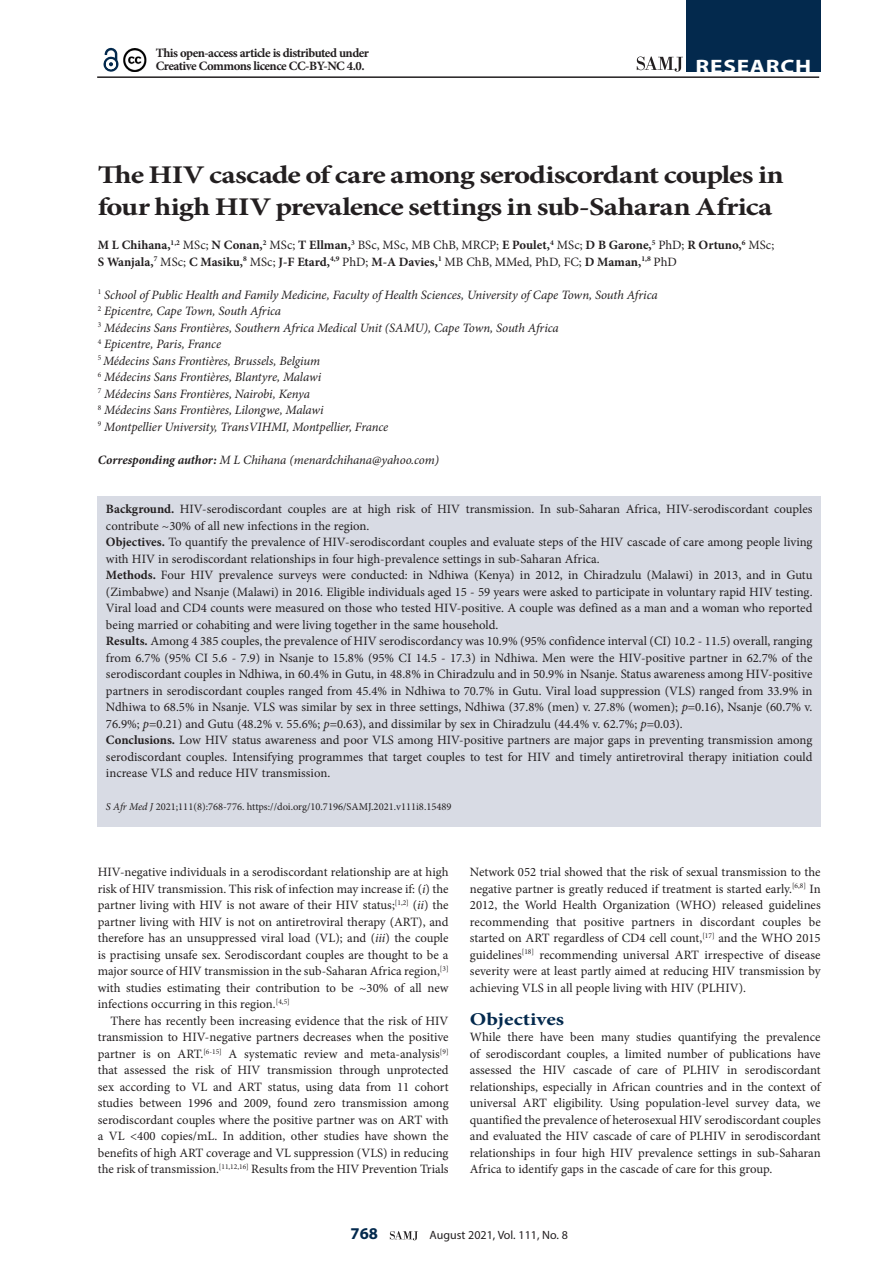
<style>
.page{position:relative;width:893px;height:1263px;background:#fff}
.page>*{position:absolute;margin:0;border:0;box-sizing:border-box;transform-origin:0 0}
.A_HEAD{font:700 25.5px/31.5px "Minion Pro";letter-spacing:-.025em;color:#231f20;scale:1.2 1}
.t1{font:700 19.5px "Myriad Pro";letter-spacing:.03em;color:#fff;scale:1.2 1}
.B_HEAD{font:700 18px "Minion Pro";color:#03294d;scale:1.2 1}
.t2{font:700 16.5px "Myriad Pro";color:#03294d}
.BODY_TEXT_1ST_PARAGR{font:12.75px/16.5px "Minion Pro";color:#231f20;text-align:justify}
.BODY_TEXT_INDENT{font:12.75px/16.5px "Minion Pro";color:#231f20;text-align:justify}
.AUTHORS_DETAILS{font:italic 12.75px "Minion Pro";letter-spacing:-.01em;color:#231f20}
.AUTHORS_NAME{font:700 12.75px/16.5px "Minion Pro";color:#231f20}
.BODY_TEXT_1ST_PARAGR-2{font:700 12.75px/13.5px "Minion Pro";letter-spacing:-.04em;color:#231f20}
.CORRESPONDING_AUTHOR{font:italic 12.75px "Minion Pro";letter-spacing:-.005em;color:#231f20}
.t3{font:12px "Myriad Pro";color:#231f20}
.CITELINE{font:10.5px "Minion Pro";color:#231f20}
.s1{font-weight:400}
.s2{font-weight:700}
.s3{font-style:italic}
</style>
<div class="page">
<svg style="left:390px;top:1231px;width:28px;height:9px"></svg>
<hr style="left:97px;top:76px;width:722px;height:2px;background:#231f20">
<div style="left:686px;top:0;width:135px;height:72px;background:#03294d"></div>
<svg style="left:637px;top:57px;width:46px;height:15px"></svg>
<svg style="left:103px;top:47px;width:16px;height:25px"></svg>
<img style="left:123px;top:48px;width:24px;height:23px">
<div style="left:97px;top:497px;width:724px;height:330px;background:#d8dbe4"></div>
<p class="BODY_TEXT_1ST_PARAGR-2" style="left:156px;top:46px;width:215px">This open-access article is distributed under<br>Creative Commons licence CC-BY-NC 4.0.</p>
<h2 class="t1" style="left:696px;top:54px;width:98px">RESEARCH</h2>
<h1 class="A_HEAD" style="left:98px;top:159px;width:573px">The HIV cascade of care among serodiscordant couples in four high HIV prevalence settings in sub-Saharan Africa</h1>
<p class="AUTHORS_NAME" style="left:98px;top:237px;width:678px">M L Chihana,<sup>1,2</sup> <span class="s1">MSc;</span> N Conan,<sup>2</sup> <span class="s1">MSc;</span> T Ellman,<sup>3</sup> <span class="s1">BSc, MSc, MB ChB, MRCP;</span> E Poulet,<sup>4</sup> <span class="s1">MSc;</span> D B Garone,<sup>5</sup> <span class="s1">PhD;</span> R Ortuno,<sup>6</sup> <span class="s1">MSc;<br></span>S Wanjala,<sup>7</sup> <span class="s1">MSc;</span> C Masiku,<sup>8</sup> <span class="s1">MSc;</span> J-F Etard,<sup>4,9</sup> <span class="s1">PhD;</span> M-A Davies,<sup>1</sup> <span class="s1">MB ChB, MMed, PhD, FC;</span> D Maman,<sup>1,8</sup> <span class="s1">PhD</span></p>
<p class="AUTHORS_DETAILS" style="left:98px;top:286px;width:561px"><sup>1</sup> School of Public Health and Family Medicine, Faculty of Health Sciences, University of Cape Town, South Africa</p>
<p class="AUTHORS_DETAILS" style="left:98px;top:302px;width:185px"><sup>2</sup> Epicentre, Cape Town, South Africa</p>
<p class="AUTHORS_DETAILS" style="left:98px;top:319px;width:462px"><sup>3</sup> Médecins Sans Frontières, Southern Africa Medical Unit (SAMU), Cape Town, South Africa</p>
<p class="AUTHORS_DETAILS" style="left:98px;top:335px;width:125px"><sup>4</sup> Epicentre, Paris, France</p>
<p class="AUTHORS_DETAILS" style="left:98px;top:352px;width:224px"><sup>5</sup> Médecins Sans Frontières, Brussels, Belgium</p>
<p class="AUTHORS_DETAILS" style="left:98px;top:368px;width:225px"><sup>6</sup> Médecins Sans Frontières, Blantyre, Malawi</p>
<p class="AUTHORS_DETAILS" style="left:98px;top:385px;width:214px"><sup>7</sup> Médecins Sans Frontières, Nairobi, Kenya</p>
<p class="AUTHORS_DETAILS" style="left:98px;top:401px;width:227px"><sup>8</sup> Médecins Sans Frontières, Lilongwe, Malawi</p>
<p class="AUTHORS_DETAILS" style="left:98px;top:418px;width:292px"><sup>9</sup> Montpellier University, TransVIHMI, Montpellier, France</p>
<p class="CORRESPONDING_AUTHOR" style="left:98px;top:451px;width:343px"><span class="s2">Corresponding author:</span> M L Chihana (menardchihana@yahoo.com)</p>
<p class="BODY_TEXT_1ST_PARAGR" style="left:106px;top:501px;width:708px"><span class="s2">Background.</span> HIV-serodiscordant couples are at high risk of HIV transmission. In sub-Saharan Africa, HIV-serodiscordant couples contribute ~30% of all new infections in the region.</p>
<p class="BODY_TEXT_1ST_PARAGR" style="left:106px;top:534px;width:708px"><span class="s2">Objectives.</span> To quantify the prevalence of HIV-serodiscordant couples and evaluate steps of the HIV cascade of care among people living with HIV in serodiscordant relationships in four high-prevalence settings in sub-Saharan Africa.</p>
<p class="BODY_TEXT_1ST_PARAGR" style="left:106px;top:567px;width:708px"><span class="s2">Methods.</span> Four HIV prevalence surveys were conducted: in Ndhiwa (Kenya) in 2012, in Chiradzulu (Malawi) in 2013, and in Gutu (Zimbabwe) and Nsanje (Malawi) in 2016. Eligible individuals aged 15 - 59 years were asked to participate in voluntary rapid HIV testing.<br>Viral load and CD4 counts were measured on those who tested HIV-positive. A couple was defined as a man and a woman who reported being married or cohabiting and were living together in the same household.</p>
<p class="BODY_TEXT_1ST_PARAGR" style="left:106px;top:633px;width:708px"><span class="s2">Results.</span> Among 4 385 couples, the prevalence of HIV serodiscordancy was 10.9% (95% confidence interval (CI) 10.2 - 11.5) overall, ranging from 6.7% (95% CI 5.6 - 7.9) in Nsanje to 15.8% (95% CI 14.5 - 17.3) in Ndhiwa. Men were the HIV-positive partner in 62.7% of the serodiscordant couples in Ndhiwa, in 60.4% in Gutu, in 48.8% in Chiradzulu and in 50.9% in Nsanje. Status awareness among HIV-positive partners in serodiscordant couples ranged from 45.4% in Ndhiwa to 70.7% in Gutu. Viral load suppression (VLS) ranged from 33.9% in Ndhiwa to 68.5% in Nsanje. VLS was similar by sex in three settings, Ndhiwa (37.8% (men) v. 27.8% (women); <span class="s3">p</span>=0.16), Nsanje (60.7% v.<br>76.9%; <span class="s3">p</span>=0.21) and Gutu (48.2% v. 55.6%; <span class="s3">p</span>=0.63), and dissimilar by sex in Chiradzulu (44.4% v. 62.7%; <span class="s3">p</span>=0.03).</p>
<p class="BODY_TEXT_1ST_PARAGR" style="left:106px;top:732px;width:708px"><span class="s2">Conclusions.</span> Low HIV status awareness and poor VLS among HIV-positive partners are major gaps in preventing transmission among serodiscordant couples. Intensifying programmes that target couples to test for HIV and timely antiretroviral therapy initiation could increase VLS and reduce HIV transmission.</p>
<p class="CITELINE" style="left:106px;top:800px;width:347px"><span class="s3">S Afr Med J</span> 2021;111(8):768-776. https://doi.org/10.7196/SAMJ.2021.v111i8.15489</p>
<p class="BODY_TEXT_1ST_PARAGR" style="left:98px;top:864px;width:352px">HIV-negative individuals in a serodiscordant relationship are at high risk of HIV transmission. This risk of infection may increase if: (<span class="s3">i</span>) the partner living with HIV is not aware of their HIV status;<sup>[1,2]</sup> (<span class="s3">ii</span>) the partner living with HIV is not on antiretroviral therapy (ART), and therefore has an unsuppressed viral load (VL); and (<span class="s3">iii</span>) the couple is practising unsafe sex. Serodiscordant couples are thought to be a major source of HIV transmission in the sub-Saharan Africa region,<sup>[3] </sup>with studies estimating their contribution to be ~30% of all new infections occurring in this region.<sup>[4,5]</sup></p>
<p class="BODY_TEXT_INDENT" style="left:98px;top:1012px;width:352px;text-indent:13px">There has recently been increasing evidence that the risk of HIV transmission to HIV-negative partners decreases when the positive partner is on ART.<sup>[6-15]</sup> A systematic review and meta-analysis<sup>[9] </sup>that assessed the risk of HIV transmission through unprotected sex according to VL and ART status, using data from 11 cohort studies between 1996 and 2009, found zero transmission among serodiscordant couples where the positive partner was on ART with a VL &lt;400 copies/mL. In addition, other studies have shown the benefits of high ART coverage and VL suppression (VLS) in reducing the risk of transmission.<sup>[11,12,16]</sup> Results from the HIV Prevention Trials</p>
<p class="BODY_TEXT_INDENT" style="left:470px;top:864px;width:352px">Network 052 trial showed that the risk of sexual transmission to the negative partner is greatly reduced if treatment is started early.<sup>[6,8]</sup> In 2012, the World Health Organization (WHO) released guidelines recommending that positive partners in discordant couples be started on ART regardless of CD4 cell count,<sup>[17]</sup> and the WHO 2015 guidelines<sup>[18]</sup> recommending universal ART irrespective of disease severity were at least partly aimed at reducing HIV transmission by achieving VLS in all people living with HIV (PLHIV).</p>
<h2 class="B_HEAD" style="left:470px;top:1006px;width:80px">Objectives</h2>
<p class="BODY_TEXT_1ST_PARAGR" style="left:470px;top:1029px;width:352px">While there have been many studies quantifying the prevalence of serodiscordant couples, a limited number of publications have assessed the HIV cascade of care of PLHIV in serodiscordant relationships, especially in African countries and in the context of universal ART eligibility. Using population-level survey data, we quantified the prevalence of heterosexual HIV serodiscordant couples and evaluated the HIV cascade of care of PLHIV in serodiscordant relationships in four high HIV prevalence settings in sub-Saharan Africa to identify gaps in the cascade of care for this group.</p>
<p class="t2" style="left:351px;top:1223px;width:29px">768</p>
<p class="t3" style="left:430px;top:1228px;width:140px">August 2021, Vol. 111, No. 8</p>
</div>
